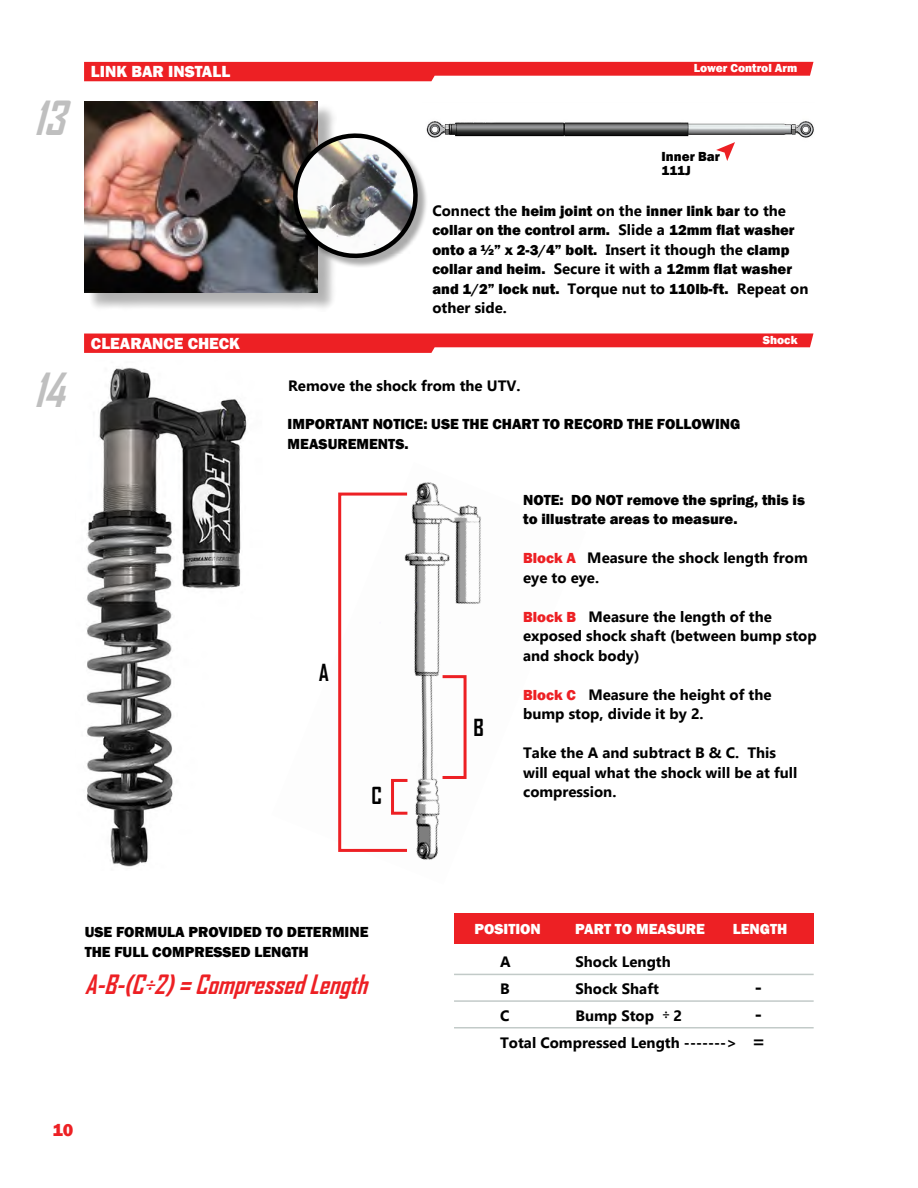
<style>
.page{position:relative;width:918px;height:1188px;background:#fff}
.page>*{position:absolute;margin:0;border:0;box-sizing:border-box;transform-origin:0 0}
.t1{font:italic 700 45px "Agency FB";color:#bfbfbf}
.t2{font:italic 700 25.5px "Agency FB";color:#ed2024}
.t3{font:700 22.5px "Agency FB";color:#000}
.t4{font:700 19.5px/27px "Gadugi";color:#000}
.t5{font:800 18px "Franklin Gothic";color:#ed2024}
.t6{font:800 16.5px "Franklin Gothic";color:#fff}
.t7{font:800 15px/19.5px "Franklin Gothic";color:#000}
.t8{font:700 15px/19.5px "Gadugi";color:#000}
.t9{font:800 15px "Franklin Gothic";color:#fff}
.t10{font:800 13.5px/13.5px "Franklin Gothic";color:#000}
.t11{font:800 12px "Franklin Gothic";color:#fff}
.s1{font-family:"Gadugi";font-weight:700}
.s2{font-family:"Franklin Gothic";font-weight:800;color:#ed2024}
.s3{font-family:"Agency FB";font-size:18px}
</style>
<div class="page">
<div style="left:87px;top:104px;width:250px;height:208px;background:#000;opacity:.31"></div>
<img style="left:85px;top:102px;width:233px;height:191px">
<svg style="left:84px;top:62px;width:729px;height:19px;background:#ef4043"></svg>
<svg style="left:84px;top:333px;width:729px;height:20px;background:#f0474a"></svg>
<img style="left:426px;top:121px;width:388px;height:17px">
<svg style="left:716px;top:142px;width:19px;height:19px"></svg>
<div style="left:294px;top:135px;width:134px;height:133px;background:#000;opacity:.33"></div>
<svg style="left:286px;top:127px;width:139px;height:133px"></svg>
<img style="left:86px;top:367px;width:161px;height:500px">
<div style="left:454px;top:913px;width:360px;height:30px;background:#ed2024"></div>
<hr style="left:454px;top:974px;width:360px;height:1px;background:#c2cac8">
<hr style="left:454px;top:1000px;width:360px;height:2px;background:#c2cac8">
<hr style="left:454px;top:1027px;width:360px;height:2px;background:#c2cac8">
<img style="left:338px;top:482px;width:143px;height:378px">
<div style="left:391px;top:779px;width:18px;height:36px;border:3px solid #ed2024"></div>
<div style="left:338px;top:493px;width:71px;height:359px;border:3px solid #ed2024"></div>
<div style="left:441px;top:675px;width:26px;height:104px;border:3px solid #ed2024"></div>
<h1 class="t1" style="left:33px;top:90px;width:47px">13</h1>
<p class="t6" style="left:91px;top:61px;width:141px">LINK BAR INSTALL</p>
<h1 class="t1" style="left:33px;top:362px;width:47px">14</h1>
<p class="t6" style="left:91px;top:333px;width:151px">CLEARANCE CHECK</p>
<p class="t11" style="left:694px;top:61px;width:105px">Lower Control Arm</p>
<p class="t10" style="left:662px;top:150px;width:60px">Inner Bar<br>111J</p>
<p class="t7" style="left:432px;top:201px;width:378px"><span class="s1">Connect the</span> heim joint <span class="s1">on the</span> inner link bar <span class="s1">to the </span>collar on the control arm. <span class="s1">Slide a</span> 12mm flat washer onto a ½” x 2-3/4” bolt. <span class="s1">Insert it though the</span> clamp collar and heim. <span class="s1">Secure it with a</span> 12mm flat washer and 1/2” lock nut. <span class="s1">Torque nut to</span> 110lb-ft. <span class="s1">Repeat on</span></p>
<p class="t8" style="left:432px;top:298px;width:76px">other side.</p>
<p class="t8" style="left:288px;top:376px;width:234px">Remove the shock from the UTV.</p>
<p class="t7" style="left:288px;top:414px;width:454px">IMPORTANT NOTICE: USE THE CHART TO RECORD THE FOLLOWING<br>MEASUREMENTS.</p>
<p class="t11" style="left:763px;top:332px;width:36px">Shock</p>
<h3 class="t3" style="left:319px;top:658px;width:12px">A</h3>
<h3 class="t3" style="left:371px;top:782px;width:12px">C</h3>
<h3 class="t3" style="left:473px;top:714px;width:12px">B</h3>
<p class="t7" style="left:523px;top:490px;width:283px">NOTE: DO NOT remove the spring, this is to illustrate areas to measure.</p>
<p class="t8" style="left:523px;top:548px;width:286px"><span class="s2">Block A</span> Measure the shock length from eye to eye.</p>
<p class="t8" style="left:523px;top:606px;width:295px"><span class="s2">Block B</span> Measure the length of the exposed shock shaft (between bump stop and shock body)</p>
<p class="t8" style="left:523px;top:684px;width:250px"><span class="s2">Block C</span> Measure the height of the bump stop, divide it by 2.</p>
<p class="t8" style="left:523px;top:743px;width:276px">Take the A and subtract B &amp; C. This will equal what the shock will be at full compression.</p>
<p class="t7" style="left:85px;top:922px;width:285px">USE FORMULA PROVIDED TO DETERMINE<br>THE FULL COMPRESSED LENGTH</p>
<h2 class="t2" style="left:85px;top:969px;width:292px">A-B-(C÷2)=CompressedLength</h2>
<p class="t5" style="left:52px;top:1118px;width:22px">10</p>
<p class="t9" style="left:474px;top:919px;width:68px">POSITION</p>
<p class="t9" style="left:575px;top:919px;width:131px">PART TO MEASURE</p>
<p class="t9" style="left:733px;top:919px;width:56px">LENGTH</p>
<p class="t8" style="left:576px;top:948px;width:108px;line-height:27px">Shock Length<br>Shock Shaft<br>Bump Stop <span class="s3">÷</span> 2</p>
<p class="t8" style="left:500px;top:948px;width:238px;line-height:27px">A<br>B<br>C<br>Total Compressed Length -------&gt;</p>
<h3 class="t4" style="left:752px;top:973px;width:15px">- - =</h3>
</div>
